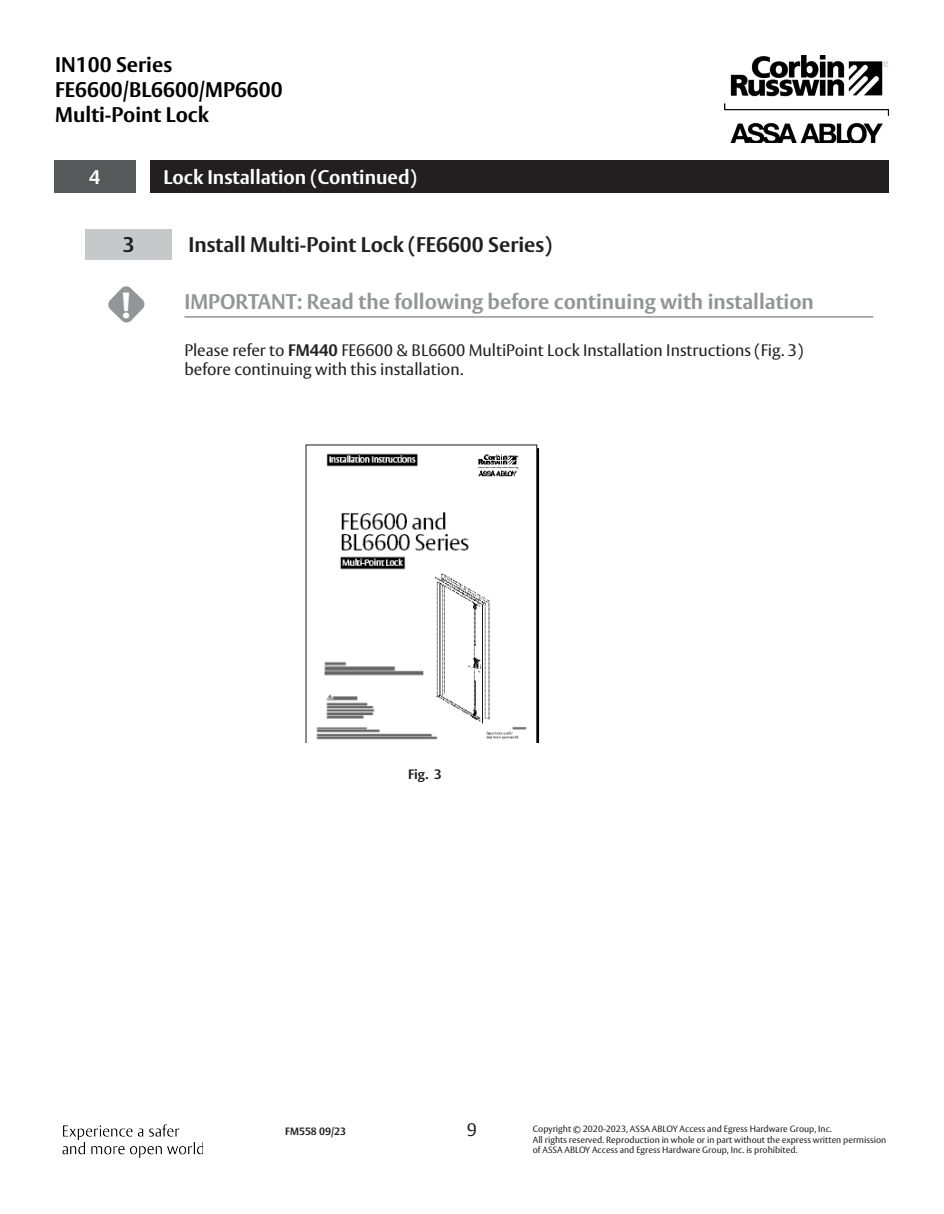
<style>
.page{position:relative;width:944px;height:1214px;background:#fff}
.page>*{position:absolute;margin:0;border:0;box-sizing:border-box;transform-origin:0 0}
.t1{font:700 36px "ASSA Vesta";color:#fff}
.Heading_2_I0_14_16_Gray{font:700 21px "ASSA Vesta";color:#939598}
.t2{font:700 21px/25.2px "ASSA Vesta";color:#000}
.Step_Name{font:700 21px "ASSA Vesta";color:#231f20}
.Step_Number{font:700 21px "ASSA Vesta";color:#231f20}
.SECTION_NAME_START{font:700 19.5px "ASSA Vesta";color:#fff}
.Section_Number{font:700 19.5px "ASSA Vesta";color:#fff}
.t3{font:18px "ASSA Vesta";color:#231f20}
.Body_Text_I0_11_13{font:16.5px/19.5px "ASSA Vesta";color:#231f20}
.Figures{font:700 13.5px "ASSA Vesta";color:#231f20}
.t4{font:700 10.5px "ASSA Vesta";color:#231f20}
.t5{font:9px/10.8px "ASSA Vesta";color:#231f20}
.s1{font-weight:700}
</style>
<div class="page">
<img style="left:725px;top:56px;width:163px;height:86px">
<img style="left:62px;top:1124px;width:141px;height:33px">
<div style="left:85px;top:229px;width:87px;height:31px;background:#c7c8ca"></div>
<hr style="left:184px;top:316px;width:689px;height:2px;background:#939598">
<svg style="left:108px;top:286px;width:37px;height:37px"></svg>
<div style="left:54px;top:160px;width:81px;height:33px;background:#57585a"></div>
<div style="left:150px;top:160px;width:738px;height:33px;background:#231f20"></div>
<img style="left:305px;top:444px;width:235px;height:298px">
<h2 class="t2" style="left:55px;top:53px;width:229px">IN100 Series<br>FE6600/BL6600/MP6600<br>Multi-Point Lock</h2>
<p class="Section_Number" style="left:89px;top:165px;width:13px">4</p>
<p class="SECTION_NAME_START" style="left:163px;top:165px;width:255px">Lock Installation (Continued)</p>
<p class="Step_Number" style="left:123px;top:232px;width:13px">3</p>
<p class="Step_Name" style="left:188px;top:232px;width:365px">Install Multi-Point Lock (FE6600 Series)</p>
<p class="Heading_2_I0_14_16_Gray" style="left:184px;top:289px;width:631px">IMPORTANT: Read the following before continuing with installation</p>
<p class="t1" style="left:120px;top:283px;width:13px">!</p>
<p class="Body_Text_I0_11_13" style="left:184px;top:341px;width:620px">Please refer to <span class="s1">FM440</span> FE6600 &amp; BL6600 MultiPoint Lock Installation Instructions (Fig. 3) before continuing with this installation.</p>
<p class="Figures" style="left:408px;top:765px;width:35px">Fig. 3</p>
<p class="t4" style="left:285px;top:1124px;width:62px">FM558 09/23</p>
<h3 class="t3" style="left:467px;top:1119px;width:12px">9</h3>
<p class="t5" style="left:533px;top:1123px;width:355px">Copyright © 2020-2023, ASSA ABLOY Access and Egress Hardware Group, Inc.<br>All rights reserved. Reproduction in whole or in part without the express written permission of ASSA ABLOY Access and Egress Hardware Group, Inc. is prohibited.</p>
</div>
